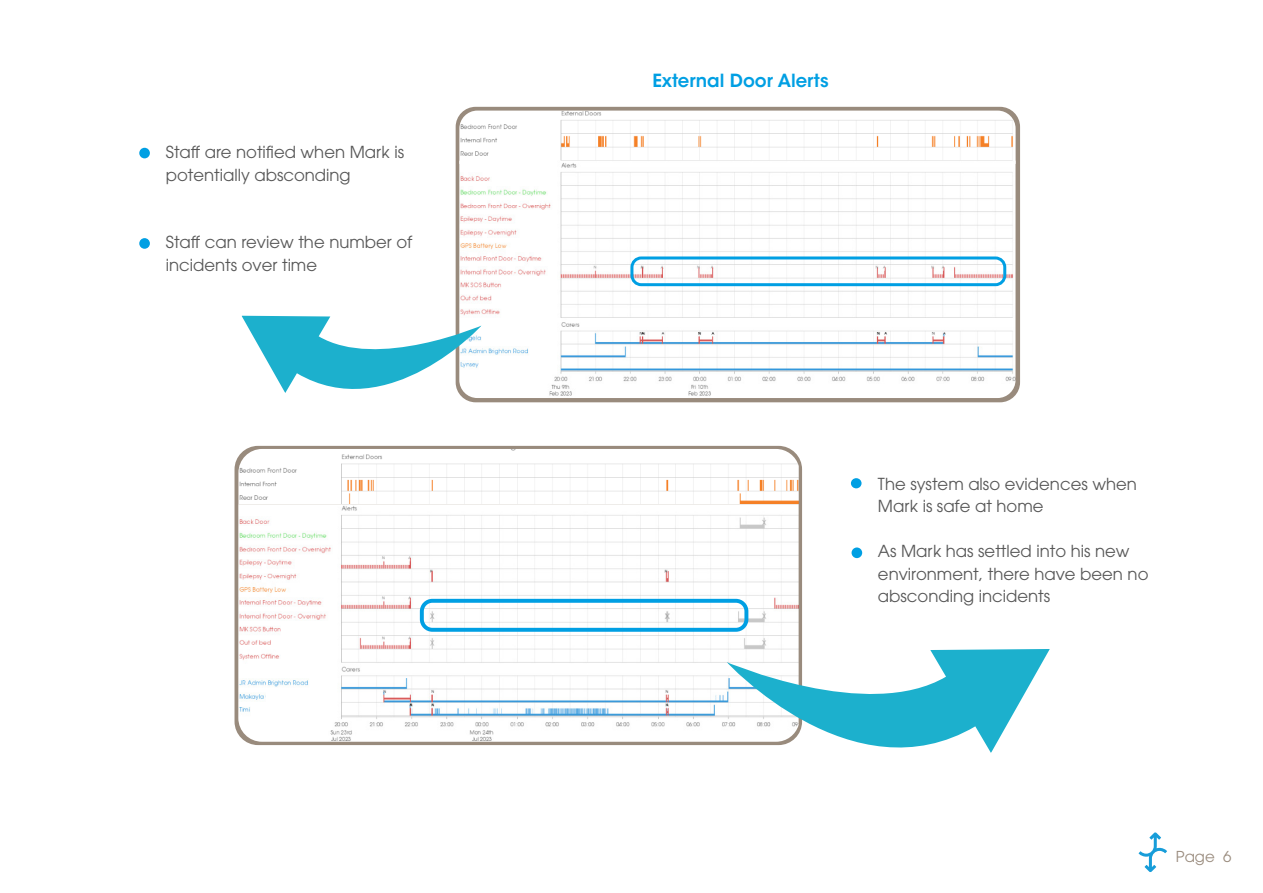
<style>
.page{position:relative;width:1263px;height:893px;background:#fff}
.page>*{position:absolute;margin:0;border:0;box-sizing:border-box;transform-origin:0 0}
.t1{font:600 18px "ITC Avant Garde Std";color:#009fe3}
.t2{font:16.5px/22.5px "ITC Avant Garde Pro";color:#575757}
.t3{font:15px "ITC Avant Garde Pro";color:#998b7d}
</style>
<div class="page">
<div style="left:456px;top:107px;width:564px;height:295px;background:linear-gradient(to right,#998b7d,#998b7d);border-radius:20px"></div>
<img style="left:459px;top:111px;width:556px;height:50px">
<img style="left:459px;top:161px;width:556px;height:237px">
<div style="left:630px;top:256px;width:376px;height:30px;border:3px solid #009fe3;border-radius:9px"></div>
<div style="left:234px;top:446px;width:568px;height:299px;background:#998b7d;border-radius:24px"></div>
<img style="left:238px;top:449px;width:561px;height:293px">
<div style="left:420px;top:599px;width:328px;height:33px;border:4px solid #009fe3;border-radius:11px"></div>
<div style="left:139px;top:238px;width:11px;height:11px;background:#009fe3;border-radius:50%"></div>
<div style="left:139px;top:148px;width:11px;height:10px;background:#009fe3;border-radius:50%"></div>
<svg style="left:242px;top:316px;width:240px;height:87px"></svg>
<svg style="left:727px;top:649px;width:323px;height:104px"></svg>
<div style="left:851px;top:547px;width:11px;height:11px;background:#009fe3;border-radius:50%"></div>
<div style="left:851px;top:478px;width:10px;height:10px;background:#009fe3;border-radius:50%"></div>
<svg style="left:1138px;top:832px;width:29px;height:40px"></svg>
<div style="left:1131px;top:859px;width:13px;height:22px;background:#fff"></div>
<div style="left:482px;top:330px;width:36px;height:14px;background:#fff"></div>
<div style="left:480px;top:358px;width:28px;height:13px;background:#fff"></div>
<div style="left:266px;top:691px;width:28px;height:13px;background:#fff"></div>
<div style="left:252px;top:704px;width:28px;height:13px;background:#fff"></div>
<p class="t2" style="left:166px;top:141px;width:240px">Staff are notified when Mark is potentially absconding</p>
<p class="t2" style="left:166px;top:231px;width:248px">Staff can review the number of incidents over time</p>
<p class="t1" style="left:652px;top:69px;width:178px">External Door Alerts</p>
<p class="t2" style="left:878px;top:472px;width:260px">The system also evidences when<br>Mark is safe at home</p>
<p class="t2" style="left:878px;top:540px;width:272px">As Mark has settled into his new environment, there have been no absconding incidents</p>
<p class="t3" style="left:1176px;top:847px;width:57px">Page 6</p>
</div>
